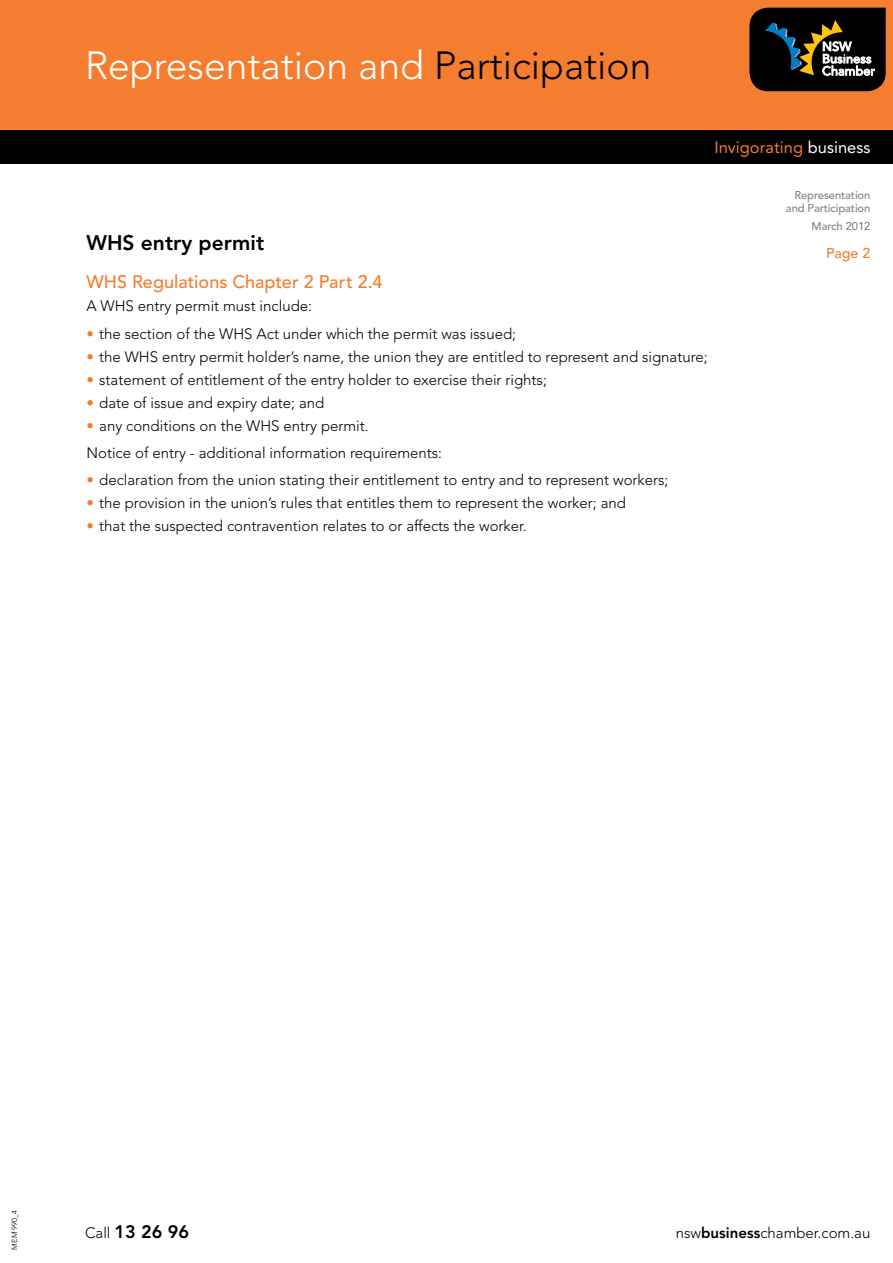
<style>
.page{position:relative;width:893px;height:1263px;background:#fff}
.page>*{position:absolute;margin:0;border:0;box-sizing:border-box;transform-origin:0 0}
.t1{font:300 39px "Avenir";color:#fff}
.t2{font:800 21px "Avenir";color:#000}
.t3{font:500 18px "Avenir";color:#f47d30}
.t4{font:800 18px "Avenir";color:#000}
.t5{font:16.5px "Avenir";color:#f47d30}
.t6{font:300 15px/27.3px "Avenir";color:#000}
.t7{font:500 14.25px "Avenir";color:#f47d30}
.t8{font:500 11.25px/13.5px "Avenir";letter-spacing:-.01em;color:#808285;text-align:right}
.t9{font:300 7.5px "Avenir";color:#000}
.s1{color:#000}
.s2{color:#fff}
.s3{color:#f47d30}
.s4{font-weight:300;font-size:15px}
.s5{font-weight:800}
</style>
<div class="page">
<div style="left:0;top:0;width:893px;height:164px;background:#f47d30"></div>
<svg style="left:749px;top:8px;width:137px;height:83px;background:#222119"></svg>
<div style="left:0;top:130px;width:893px;height:34px;background:#000"></div>
<h1 class="t1" style="left:85px;top:43px;width:568px">Representation and <span class="s1">Participation</span></h1>
<p class="t5" style="left:714px;top:138px;width:157px">Invigorating <span class="s2">business</span></p>
<h2 class="t2" style="left:86px;top:231px;width:179px">WHS entry permit</h2>
<p class="t3" style="left:86px;top:272px;width:298px">WHS Regulations Chapter 2 Part 2.4</p>
<p class="t6" style="left:86px;top:292px;width:227px">A WHS entry permit must include:</p>
<p class="t6" style="left:86px;top:320px;width:431px"><span class="s3">•</span> the section of the WHS Act under which the permit was issued;</p>
<p class="t6" style="left:86px;top:343px;width:623px"><span class="s3">•</span> the WHS entry permit holder’s name, the union they are entitled to represent and signature;</p>
<p class="t6" style="left:86px;top:366px;width:462px"><span class="s3">•</span> statement of entitlement of the entry holder to exercise their rights;</p>
<p class="t6" style="left:86px;top:389px;width:239px"><span class="s3">•</span> date of issue and expiry date; and</p>
<p class="t6" style="left:86px;top:412px;width:357px"><span class="s3">•</span> any conditions on the WHS entry permit.<br>Notice of entry - additional information requirements:</p>
<p class="t6" style="left:86px;top:466px;width:583px"><span class="s3">•</span> declaration from the union stating their entitlement to entry and to represent workers;</p>
<p class="t6" style="left:86px;top:489px;width:541px"><span class="s3">•</span> the provision in the union’s rules that entitles them to represent the worker; and</p>
<p class="t6" style="left:86px;top:512px;width:442px"><span class="s3">•</span> that the suspected contravention relates to or affects the worker.</p>
<p class="t8" style="left:786px;top:189px;width:86px">Representation and Participation</p>
<p class="t8" style="left:812px;top:220px;width:60px">March 2012</p>
<p class="t7" style="left:826px;top:245px;width:46px">Page 2</p>
<p class="t9" style="left:10px;top:1249px;width:41px;rotate:-90deg">MEM 990_4</p>
<p class="t4" style="left:85px;top:1221px;width:106px"><span class="s4">Call</span> 13 26 96</p>
<p class="t6" style="left:676px;top:1219px;width:196px">nsw<span class="s5">business</span>chamber.com.au</p>
</div>
